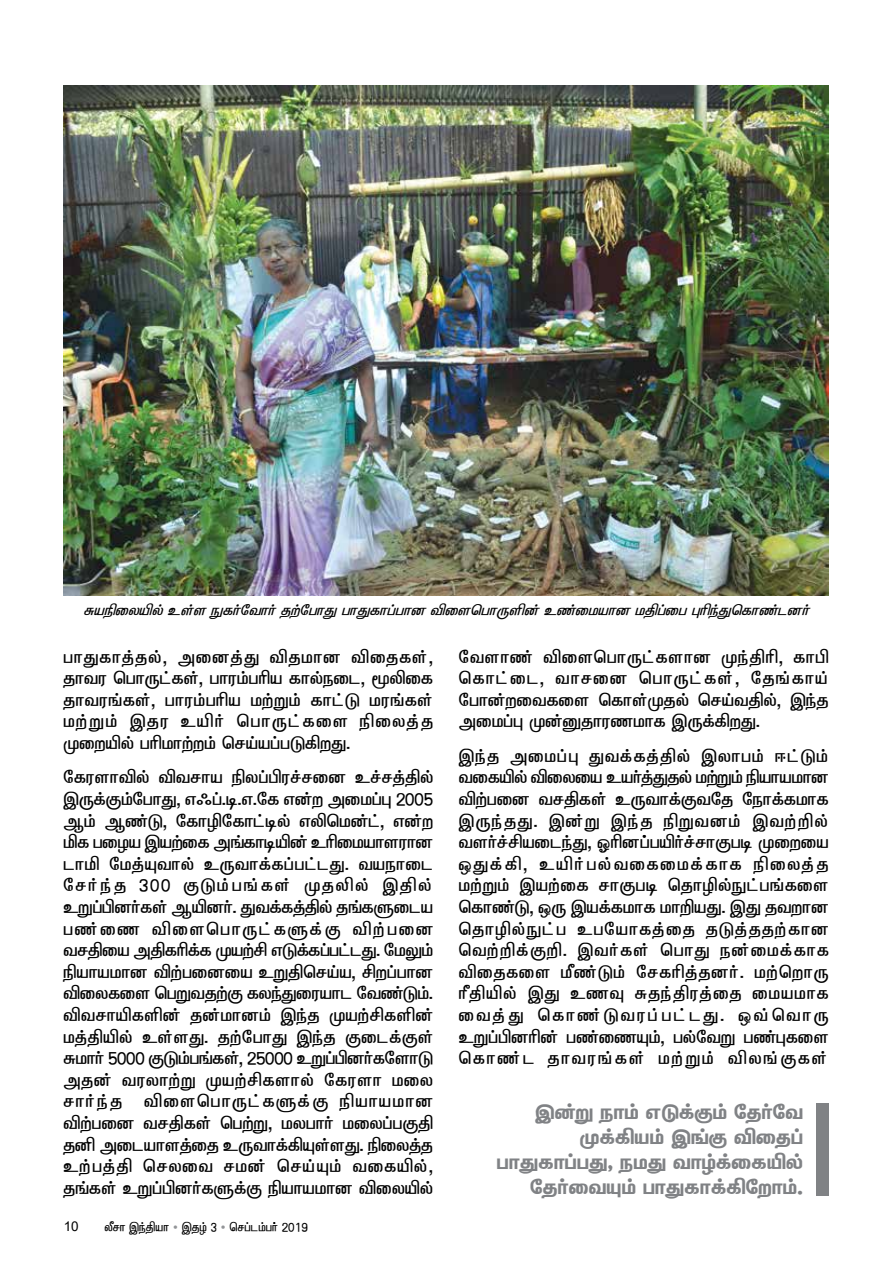
<style>
.page{position:relative;width:893px;height:1263px;background:#fff}
.page>*{position:absolute;margin:0;border:0;box-sizing:border-box;transform-origin:0 0}
.t1{font:21px/25.2px "Sun Vijay Even Normal";letter-spacing:-.01em;color:#808285;text-align:right}
.t2{font:18px/21.6px "Sun Tommy Tamil Normal";letter-spacing:.005em;color:#000;text-align:justify}
.t3{font:italic 15px "Sun Tommy Tamil Normal";color:#000}
.t4{font:13.5px "Arial";color:#000}
.t5{font:12.75px "Sun Tommy Tamil Normal";color:#000;scale:.9 1}
.s1{font-family:"Arial";font-size:13.5px;color:#939598}
</style>
<div class="page">
<img style="left:64px;top:85px;width:765px;height:510px">
<div style="left:816px;top:1103px;width:13px;height:92px;background:#808285"></div>
<p class="t3" style="left:83px;top:603px;width:732px">Raepiyapy; cs; s Efh; Nthh; jw; NghJ ghJfhg; ghd tpisnghUspd; cz; ikahd kjpg; igGhpe; Jnfhz; ldh;</p>
<p class="t2" style="left:64px;top:648px;width:372px">ghJfhj;jy;&gt; midj;J tpjkhd tpijfs;&gt; jhtu nghUl;fs;&gt; ghuk;ghpa fhy;eil&gt; %ypif jhtuq;fs;&gt; ghuk;ghpa kw;Wk; fhl;L kuq;fs; kw;Wk; ,ju caph; nghUl;fis epiyj;j Kiwapy; ghpkhw;wk; nra;ag;gLfpwJ.</p>
<p class="t2" style="left:64px;top:768px;width:372px">Nfushtpy; tptrha epyg;gpur;rid cr;rj;jpy; ,Uf;Fk;NghJ&gt; v‡g;.b.v.Nf vd;w mikg;G 2005<br>Mk; Mz;L&gt; NfhopNfhl;by; vypnkd;l;&gt; vd;w kpf gioa ,aw;if mq;fhbapd; chpikahsuhd lhkp Nkj;Athy; cUthf;fg;gl;lJ. taehil Nrh;e;j 300 FLk;gq;fs; Kjypy; ,jpy; cWg;gpdh;fs; Mapdh;. Jtf;fj;jpy; jq;fSila gz;iz tpisnghUl;fSf;F tpw;gid trjpia mjpfhpf;f Kaw;rp vLf;fg;gl;lJ. NkYk; epahakhd tpw;gidia cWjpnra;a&gt; rpwg;ghd tpiyfis ngWtjw;F fye;Jiuahl Ntz;Lk;. tptrhapfspd; jd;khdk; ,e;j Kaw;rpfspd; kj;jpapy; cs;sJ. jw;NghJ ,e;j Filf;Fs; Rkhh; 5000 FLk;gq;fs;&gt; 25000 cWg;gpdh;fNshL mjd; tuyhw;W Kaw;rpfshy; Nfush kiy rhh;e;j tpisnghUl;fSf;F epahakhd tpw;gid trjpfs; ngw;W&gt; kyghh; kiyg;gFjp jdp milahsj;ij cUthf;fpAs;sJ. epiyj;j cw;gj;jp nryit rkd; nra;Ak; tifapy;&gt; jq;fs; cWg;gpdh;fSf;F epahakhd tpiyapy;</p>
<p class="t4" style="left:64px;top:1217px;width:17px">10</p>
<p class="t5" style="left:105px;top:1220px;width:227px">yPrh ,e;jpah <span class="s1">•</span> ,jo; 3 <span class="s1">•</span> nrg;lk;gh; 2019</p>
<p class="t2" style="left:459px;top:648px;width:372px">Ntshz; tpisnghUl;fshd Ke;jphp&gt; fhgp nfhl;il&gt; thrid nghUl;fs;&gt; Njq;fha; Nghd;witfis nfhs;Kjy; nra;tjpy;&gt; ,e;j mikg;G Kd;Djhuzkhf ,Uf;fpwJ.</p>
<p class="t2" style="left:459px;top:747px;width:372px">,e;j mikg;G Jtf;fj;jpy; ,yhgk; &lt;l;Lk; tifapy; tpiyia cah;j;Jjy; kw;Wk; epahakhd tpw;gid trjpfs; cUthf;FtNj Nehf;fkhf ,Ue;jJ. ,d;W ,e;j epWtdk; ,tw;wpy; tsh;r;rpaile;J&gt; Xhpdg;gaph;r;rhFgb Kiwia xJf;fp&gt; caph;gy;tifikf;fhf epiyj;j kw;Wk; ,aw;if rhFgb njhopy;El;gq;fis nfhz;L&gt; xU ,af;fkhf khwpaJ. ,J jtwhd njhopy;El;g cgNahfj;ij jLj;jjw;fhd ntw;wpf;Fwp. ,th;fs; nghJ ed;ikf;fhf tpijfis kPz;Lk; Nrfhpj;jdh;. kw;nwhU hPjpapy; ,J czT Rje;jpuj;ij ikakhf itj;J nfhz;Ltug;gl;lJ. xt;nthU cWg;gpdhpd; gz;izAk;&gt; gy;NtW gz;Gfis nfhz;l jhtuq;fs; kw;Wk; tpyq;Ffs;</p>
<p class="t1" style="left:497px;top:1101px;width:308px">,D;W EHK; VLF;FK; NJH;NT<br>KF;FPAK; ,Q;F TPIJG;<br>GHJFHG;GJ&gt; EKJ THO;F;IFAPY;<br>NJH;ITAK; GHJFHF;FPNWHK;.</p>
</div>
